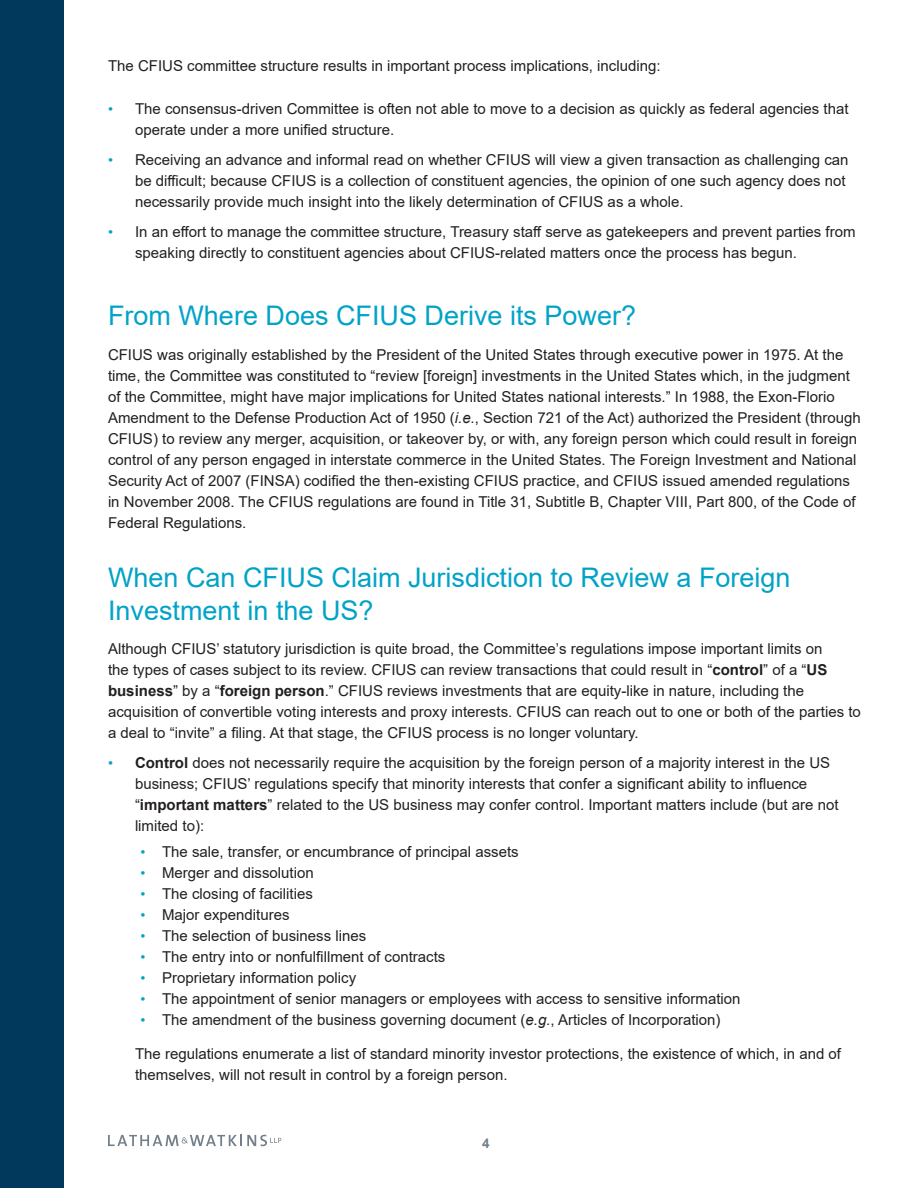
<style>
.page{position:relative;width:918px;height:1188px;background:#fff}
.page>*{position:absolute;margin:0;border:0;box-sizing:border-box;transform-origin:0 0}
.BD_SUBHEAD_1{font:27px/32.4px "Arial";color:#00a3c7}
.BD_-_text_1{font:15px/21px "Arial";color:#231f20}
.t1{font:700 13.5px "Arial";color:#727f8a}
.s1{font-size:14.25px;color:#00a3c7}
.s2{font-style:italic}
.s3{font-weight:700}
</style>
<div class="page">
<div style="left:0;top:0;width:64px;height:1188px;background:#00395c"></div>
<svg style="left:108px;top:1135px;width:173px;height:11px"></svg>
<p class="BD_-_text_1" style="left:108px;top:55px;width:554px">The CFIUS committee structure results in important process implications, including:</p>
<p class="BD_-_text_1" style="left:135px;top:99px;width:715px;text-indent:-27px"><span class="s1">•</span> The consensus-driven Committee is often not able to move to a decision as quickly as federal agencies that operate under a more unified structure.</p>
<p class="BD_-_text_1" style="left:135px;top:150px;width:715px;text-indent:-27px"><span class="s1">•</span> Receiving an advance and informal read on whether CFIUS will view a given transaction as challenging can be difficult; because CFIUS is a collection of constituent agencies, the opinion of one such agency does not necessarily provide much insight into the likely determination of CFIUS as a whole.</p>
<p class="BD_-_text_1" style="left:135px;top:222px;width:722px;text-indent:-27px"><span class="s1">•</span> In an effort to manage the committee structure, Treasury staff serve as gatekeepers and prevent parties from speaking directly to constituent agencies about CFIUS-related matters once the process has begun.</p>
<p class="BD_SUBHEAD_1" style="left:108px;top:299px;width:530px">From Where Does CFIUS Derive its Power?</p>
<p class="BD_-_text_1" style="left:108px;top:344px;width:754px">CFIUS was originally established by the President of the United States through executive power in 1975. At the time, the Committee was constituted to “review [foreign] investments in the United States which, in the judgment of the Committee, might have major implications for United States national interests.” In 1988, the Exon-Florio Amendment to the Defense Production Act of 1950 (<span class="s2">i.e.</span>, Section 721 of the Act) authorized the President (through CFIUS) to review any merger, acquisition, or takeover by, or with, any foreign person which could result in foreign control of any person engaged in interstate commerce in the United States. The Foreign Investment and National Security Act of 2007 (FINSA) codified the then-existing CFIUS practice, and CFIUS issued amended regulations in November 2008. The CFIUS regulations are found in Title 31, Subtitle B, Chapter VIII, Part 800, of the Code of Federal Regulations.</p>
<p class="BD_SUBHEAD_1" style="left:108px;top:561px;width:684px">When Can CFIUS Claim Jurisdiction to Review a Foreign<br>Investment in the US?</p>
<p class="BD_-_text_1" style="left:108px;top:638px;width:754px">Although CFIUS’ statutory jurisdiction is quite broad, the Committee’s regulations impose important limits on<br>the types of cases subject to its review. CFIUS can review transactions that could result in “<span class="s3">control</span>” of a “<span class="s3">US business</span>” by a “<span class="s3">foreign person</span>.” CFIUS reviews investments that are equity-like in nature, including the acquisition of convertible voting interests and proxy interests. CFIUS can reach out to one or both of the parties to a deal to “invite” a filing. At that stage, the CFIUS process is no longer voluntary.</p>
<p class="BD_-_text_1" style="left:135px;top:752px;width:705px;text-indent:-27px"><span class="s1">•</span> <span class="s3">Control</span> does not necessarily require the acquisition by the foreign person of a majority interest in the US business; CFIUS’ regulations specify that minority interests that confer a significant ability to influence “<span class="s3">important matters</span>” related to the US business may confer control. Important matters include (but are not limited to):</p>
<p class="BD_-_text_1" style="left:140px;top:841px;width:380px"><span class="s1">•</span> The sale, transfer, or encumbrance of principal assets</p>
<p class="BD_-_text_1" style="left:140px;top:862px;width:175px"><span class="s1">•</span> Merger and dissolution</p>
<p class="BD_-_text_1" style="left:140px;top:883px;width:174px"><span class="s1">•</span> The closing of facilities</p>
<p class="BD_-_text_1" style="left:140px;top:904px;width:151px"><span class="s1">•</span> Major expenditures</p>
<p class="BD_-_text_1" style="left:140px;top:925px;width:227px"><span class="s1">•</span> The selection of business lines</p>
<p class="BD_-_text_1" style="left:140px;top:946px;width:307px"><span class="s1">•</span> The entry into or nonfulfillment of contracts</p>
<p class="BD_-_text_1" style="left:140px;top:967px;width:217px"><span class="s1">•</span> Proprietary information policy</p>
<p class="BD_-_text_1" style="left:140px;top:988px;width:602px"><span class="s1">•</span> The appointment of senior managers or employees with access to sensitive information</p>
<p class="BD_-_text_1" style="left:140px;top:1009px;width:582px"><span class="s1">•</span> The amendment of the business governing document (<span class="s2">e.g.</span>, Articles of Incorporation)</p>
<p class="BD_-_text_1" style="left:135px;top:1043px;width:708px">The regulations enumerate a list of standard minority investor protections, the existence of which, in and of themselves, will not result in control by a foreign person.</p>
<p class="t1" style="left:482px;top:1134px;width:9px">4</p>
</div>
